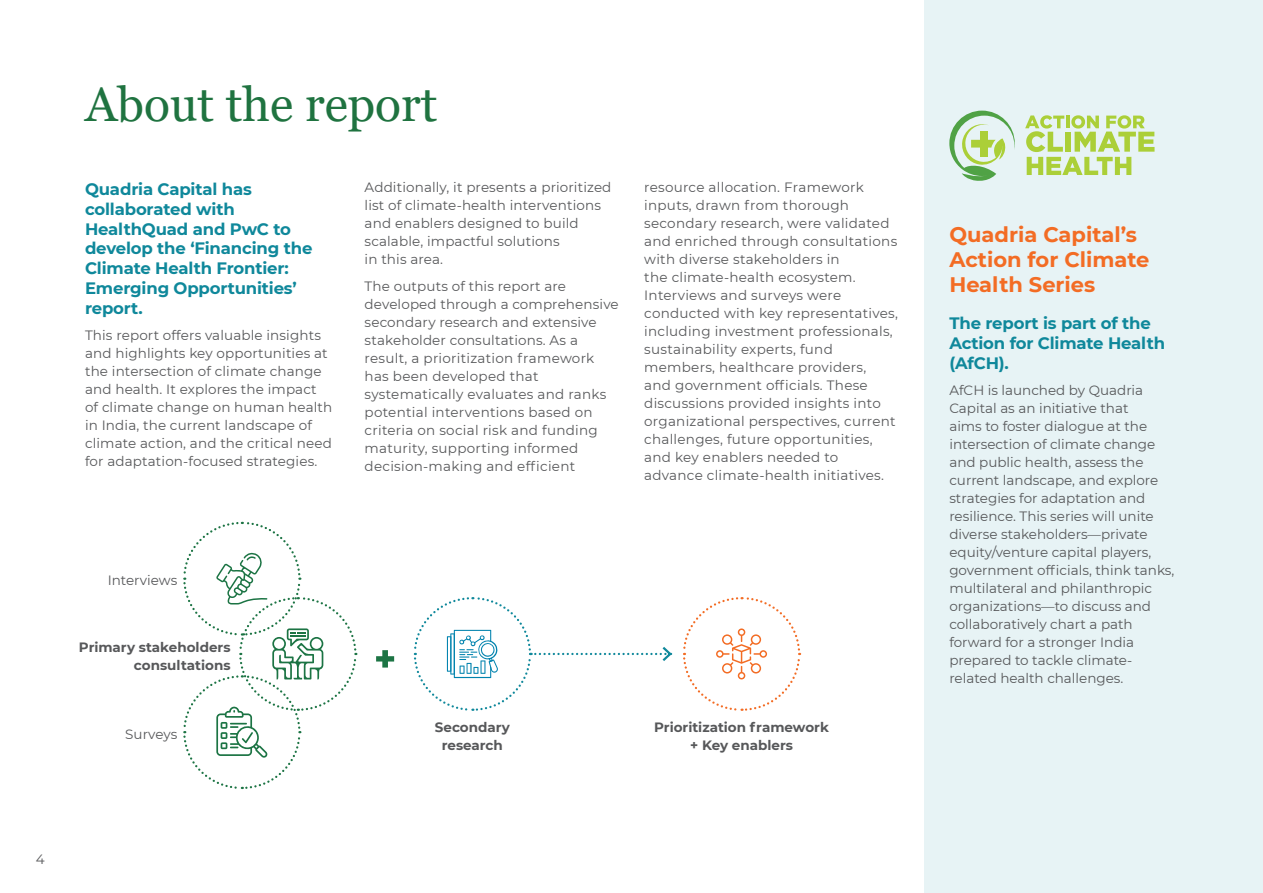
<style>
.page{position:relative;width:1263px;height:893px;background:#fff}
.page>*{position:absolute;margin:0;border:0;box-sizing:border-box;transform-origin:0 0}
.Heading{font:48px "Georgia";color:#1f7340}
.Sub_heading_2{font:700 21px/25.2px "Montserrat";color:#f36c24}
.Body_copy{font:700 16.5px/19.8px "Montserrat";letter-spacing:-.01em;color:#0f889b}
.Body_copy-2{font:13.5px/18px "Montserrat";letter-spacing:.01em;color:#57585a}
.Body_copy-3{font:700 13.5px/18px "Montserrat";color:#57585a;text-align:center}
</style>
<div class="page">
<div style="left:924px;top:0;width:339px;height:893px;background:#e7f3f5"></div>
<svg style="left:376px;top:650px;width:18px;height:18px"></svg>
<svg style="left:183px;top:521px;width:175px;height:269px"></svg>
<svg style="left:413px;top:597px;width:260px;height:114px"></svg>
<svg style="left:683px;top:597px;width:118px;height:114px"></svg>
<svg style="left:949px;top:111px;width:66px;height:70px"></svg>
<svg style="left:1025px;top:115px;width:129px;height:60px"></svg>
<p class="Heading" style="left:85px;top:76px;width:354px">About the report</p>
<p class="Body_copy" style="left:85px;top:178px;width:229px">Quadria Capital has collaborated with<br>HealthQuad and PwC to develop the ‘Financing the<br>Climate Health Frontier:<br>Emerging Opportunities’ report.</p>
<p class="Body_copy-2" style="left:85px;top:326px;width:249px">This report offers valuable insights and highlights key opportunities at the intersection of climate change and health. It explores the impact of climate change on human health in India, the current landscape of climate action, and the critical need for adaptation-focused strategies.</p>
<p class="Body_copy-2" style="left:365px;top:178px;width:248px">Additionally, it presents a prioritized list of climate-health interventions and enablers designed to build scalable, impactful solutions<br>in this area.</p>
<p class="Body_copy-2" style="left:365px;top:276px;width:256px">The outputs of this report are developed through a comprehensive secondary research and extensive stakeholder consultations. As a result, a prioritization framework has been developed that systematically evaluates and ranks potential interventions based on criteria on social risk and funding maturity, supporting informed decision-making and efficient</p>
<p class="Body_copy-2" style="left:644px;top:178px;width:255px">resource allocation. Framework inputs, drawn from thorough secondary research, were validated and enriched through consultations with diverse stakeholders in<br>the climate-health ecosystem.<br>Interviews and surveys were conducted with key representatives, including investment professionals, sustainability experts, fund members, healthcare providers,<br>and government officials. These discussions provided insights into organizational perspectives, current challenges, future opportunities, and key enablers needed to advance climate-health initiatives.</p>
<p class="Body_copy-2" style="left:108px;top:571px;width:71px">Interviews</p>
<p class="Body_copy-3" style="left:79px;top:637px;width:153px;text-align:right">Primary stakeholders consultations</p>
<p class="Body_copy-2" style="left:125px;top:724px;width:53px">Surveys</p>
<p class="Body_copy-3" style="left:435px;top:717px;width:77px">Secondary research</p>
<p class="Body_copy-3" style="left:654px;top:717px;width:176px">Prioritization framework + Key enablers</p>
<p class="Body_copy-2" style="left:36px;top:849px;width:10px">4</p>
<p class="Sub_heading_2" style="left:949px;top:221px;width:202px">Quadria Capital’s<br>Action for Climate<br>Health Series</p>
<p class="Body_copy" style="left:949px;top:312px;width:217px">The report is part of the<br>Action for Climate Health (AfCH).</p>
<p class="Body_copy-2" style="left:949px;top:381px;width:227px">AfCH is launched by Quadria<br>Capital as an initiative that<br>aims to foster dialogue at the intersection of climate change and public health, assess the current landscape, and explore strategies for adaptation and resilience. This series will unite diverse stakeholders—private equity/venture capital players, government officials, think tanks, multilateral and philanthropic organizations—to discuss and collaboratively chart a path forward for a stronger India prepared to tackle climate&shy;related health challenges.</p>
</div>
